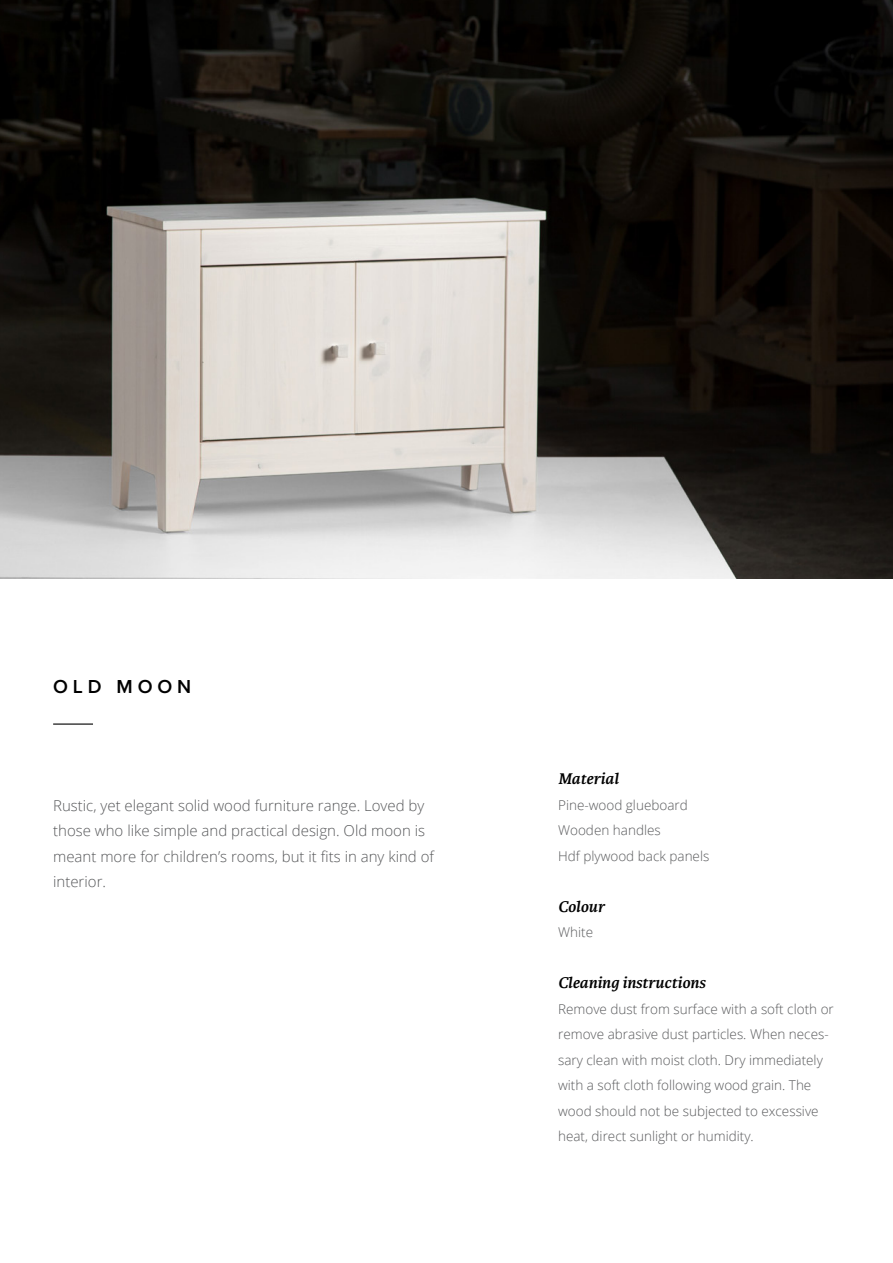
<style>
.page{position:relative;width:893px;height:1263px;background:#fff}
.page>*{position:absolute;margin:0;border:0;box-sizing:border-box;transform-origin:0 0}
.t1{font:600 19.5px "Proxima Nova";letter-spacing:.25em;color:#000}
.t2{font:italic 700 16.5px "Karmina";color:#000}
.t3{font:300 15px/25.5px "Open Sans";color:#58595b}
.t4{font:300 13.5px/25.5px "Open Sans";color:#58595b}
</style>
<div class="page">
<img style="left:0;top:0;width:893px;height:578px">
<hr style="left:53px;top:723px;width:40px;height:2px;background:#000">
<h1 class="t1" style="left:53px;top:675px;width:140px">OLD MOON</h1>
<p class="t3" style="left:53px;top:792px;width:382px">Rustic, yet elegant solid wood furniture range. Loved by those who like simple and practical design. Old moon is meant more for children’s rooms, but it fits in any kind of interior.</p>
<p class="t2" style="left:558px;top:769px;width:62px">Material</p>
<p class="t4" style="left:558px;top:791px;width:153px">Pine-wood glueboard<br>Wooden handles<br>Hdf plywood back panels</p>
<p class="t2" style="left:558px;top:897px;width:48px">Colour</p>
<p class="t4" style="left:558px;top:919px;width:36px">White</p>
<p class="t2" style="left:558px;top:973px;width:149px">Cleaning instructions</p>
<p class="t4" style="left:558px;top:995px;width:277px">Remove dust from surface with a soft cloth or remove abrasive dust particles. When neces&shy;sary clean with moist cloth. Dry immediately with a soft cloth following wood grain. The wood should not be subjected to excessive heat, direct sunlight or humidity.</p>
</div>
